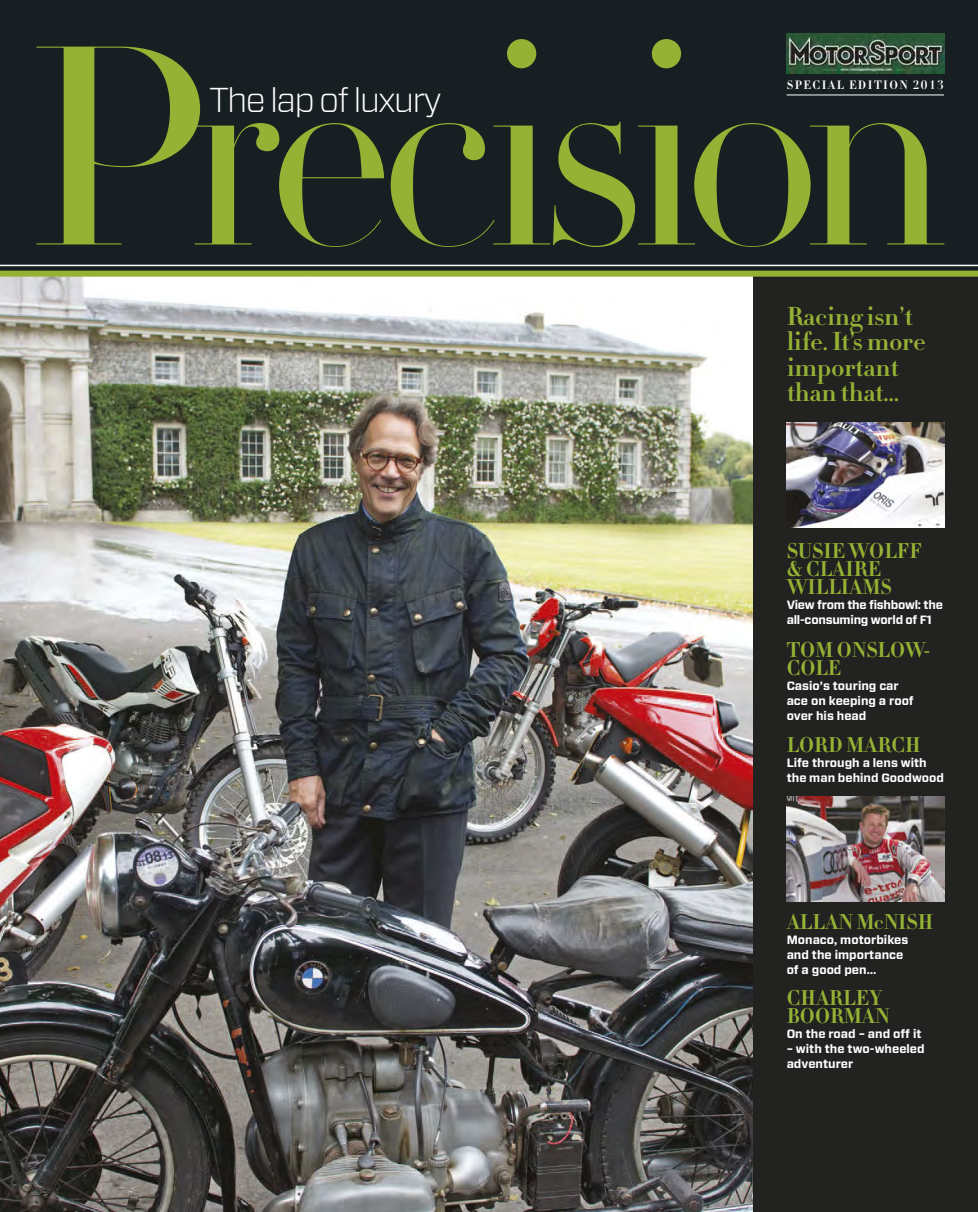
<style>
.page{position:relative;width:978px;height:1212px;background:#fff}
.page>*{position:absolute;margin:0;border:0;box-sizing:border-box;transform-origin:0 0}
.t1{font:300 279px "HTF Didot L96";letter-spacing:-.055em;color:#96b234}
.t2{font:300 34.5px "Forza";letter-spacing:-.05em;color:#fff}
.t3{font:700 25.5px/25.5px "HTF Didot B06";letter-spacing:-.01em;color:#96b234}
.t4{font:700 21px/18px "HTF Didot B06";color:#96b234}
.t5{font:700 12px/15px "Forza";color:#fff}
.t6{font:700 12px/15px "Forza";letter-spacing:-.02em;color:#fff}
.t7{font:700 12px "HTF Didot B06";letter-spacing:.12em;color:#fff}
.s1{font-family:"Didot"}
</style>
<div class="page">
<div style="left:0;top:0;width:978px;height:273px;background:#181f22"></div>
<img style="left:0;top:277px;width:753px;height:935px">
<div style="left:753px;top:274px;width:225px;height:938px;background:#222221"></div>
<div style="left:0;top:271px;width:978px;height:6px;background:#96b234"></div>
<hr style="left:0;top:265px;width:978px;height:1px;background:#fff">
<img style="left:787px;top:34px;width:157px;height:40px">
<hr style="left:787px;top:95px;width:157px;height:1px;background:#fff">
<img style="left:787px;top:422px;width:157px;height:105px">
<img style="left:787px;top:797px;width:157px;height:105px">
<h1 class="t1" style="left:26px;top:-49px;width:922px">Precision</h1>
<p class="t7" style="left:787px;top:76px;width:158px">SPECIA L EDITION <span class="s1">2013</span></p>
<h2 class="t2" style="left:209px;top:76px;width:234px">The lap of luxury</h2>
<h3 class="t3" style="left:787px;top:302px;width:141px">RACING ISN’T<br>LIFE. IT’S MORE<br>IMPORTANT<br>THAN THAT…</h3>
<h3 class="t4" style="left:787px;top:541px;width:137px">SUSIE WOLFF &amp; CLAIRE<br>WILLIAMS</h3>
<p class="t6" style="left:787px;top:597px;width:158px">View from the fishbowl: the all-consuming world of F1</p>
<h3 class="t4" style="left:787px;top:640px;width:145px">TOM ONSLOW-<br>COLE</h3>
<p class="t5" style="left:787px;top:678px;width:129px">Casio’s touring car ace on keeping a roof over his head</p>
<h3 class="t4" style="left:787px;top:734px;width:136px">LORD MARCH</h3>
<p class="t5" style="left:787px;top:755px;width:159px">Life through a lens with the man behind Goodwood</p>
<h3 class="t4" style="left:787px;top:911px;width:148px">ALLAN MCNISH</h3>
<p class="t5" style="left:787px;top:932px;width:123px">Monaco, motorbikes and the importance of a good pen…</p>
<h3 class="t4" style="left:787px;top:988px;width:102px">CHARLEY<br>BOORMAN</h3>
<p class="t5" style="left:787px;top:1026px;width:136px">On the road – and off it</p>
<p class="t5" style="left:787px;top:1041px;width:140px">– with the two-wheeled adventurer</p>
</div>
